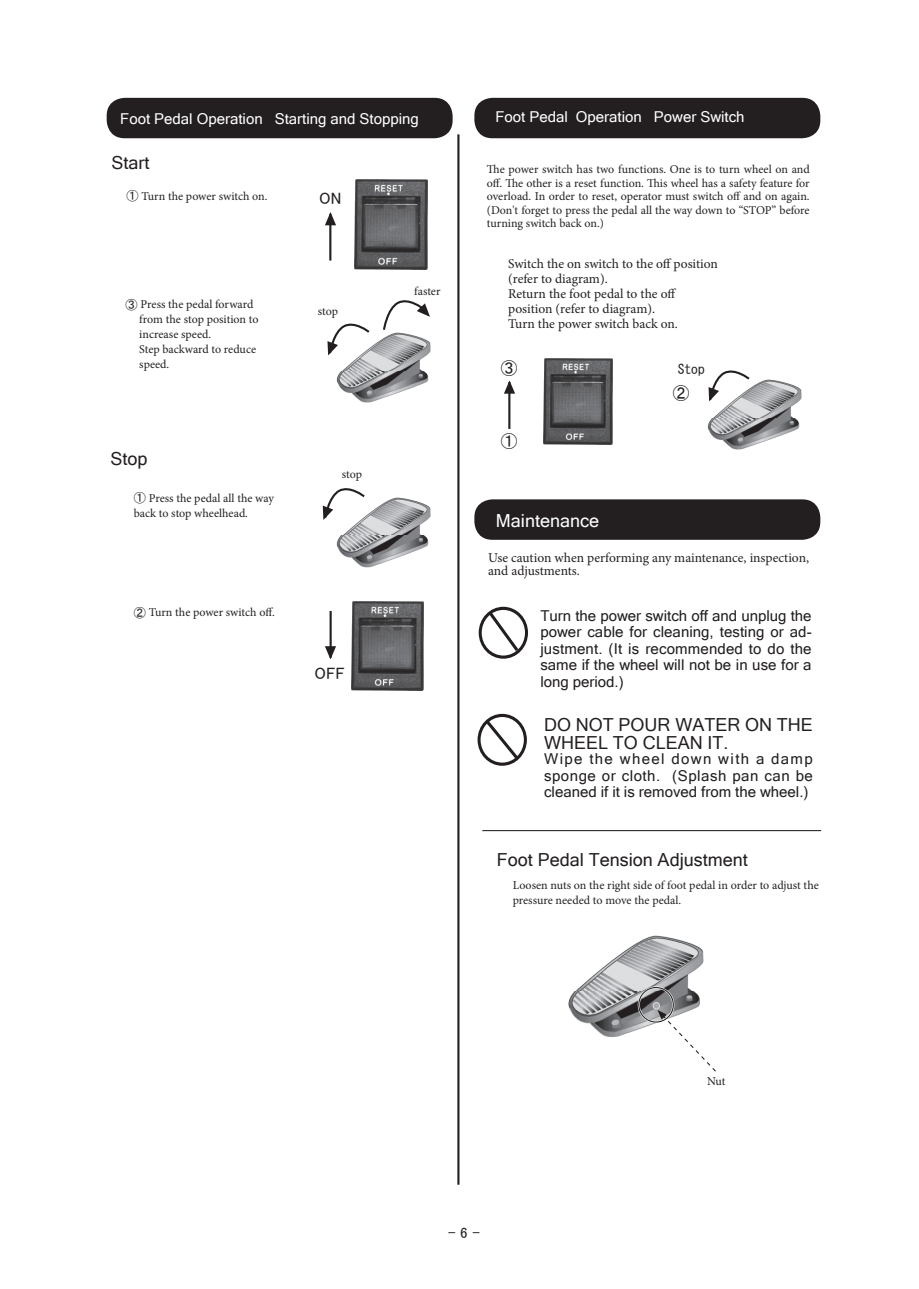
<style>
.page{position:relative;width:919px;height:1289px;background:#fff}
.page>*{position:absolute;margin:0;border:0;box-sizing:border-box;transform-origin:0 0}
.t1{font:18px/18px "Microsoft Sans Serif";color:#231f20}
.t2{font:18px "Microsoft Sans Serif";color:#fff}
.t3{font:16.5px "MS P Gothic";color:#231f20}
.t4{font:15px/16.5px "Microsoft Sans Serif";color:#231f20;text-align:justify}
.t5{font:15px "Microsoft Sans Serif";color:#fff}
.t6{font:15px "MS P Gothic";color:#231f20}
.t7{font:13.5px/15px "Minion Pro";color:#231f20}
.t8{font:13.5px "MS Gothic";color:#231f20}
.t9{font:12px/15px "Minion Pro";color:#231f20}
.s1{font-family:"MS Gothic"}
</style>
<div class="page">
<hr style="left:457px;top:134px;width:2px;height:1050px;background:#231f20">
<img style="left:336px;top:497px;width:95px;height:71px">
<img style="left:336px;top:332px;width:95px;height:71px">
<div style="left:107px;top:98px;width:345px;height:40px;background:#231f20;border-radius:18px"></div>
<svg style="left:327px;top:323px;width:44px;height:32px"></svg>
<hr style="left:329px;top:214px;width:2px;height:46px;background:#231f20">
<svg style="left:325px;top:212px;width:11px;height:13px"></svg>
<svg style="left:383px;top:300px;width:47px;height:30px"></svg>
<svg style="left:323px;top:488px;width:43px;height:32px"></svg>
<hr style="left:329px;top:611px;width:2px;height:46px;background:#231f20">
<svg style="left:325px;top:646px;width:11px;height:13px"></svg>
<img style="left:354px;top:179px;width:73px;height:90px">
<img style="left:351px;top:601px;width:72px;height:89px">
<div style="left:474px;top:98px;width:346px;height:40px;background:#231f20;border-radius:18px"></div>
<div style="left:478px;top:607px;width:50px;height:51px;border:3px solid #231f20;border-radius:50%"></div>
<svg style="left:485px;top:607px;width:36px;height:47px"></svg>
<div style="left:477px;top:714px;width:50px;height:51px;border:3px solid #231f20;border-radius:50%"></div>
<svg style="left:482px;top:716px;width:39px;height:46px"></svg>
<img style="left:707px;top:379px;width:95px;height:71px">
<hr style="left:508px;top:382px;width:2px;height:47px;background:#231f20">
<svg style="left:504px;top:380px;width:11px;height:13px"></svg>
<svg style="left:708px;top:370px;width:43px;height:32px"></svg>
<div style="left:474px;top:499px;width:346px;height:41px;background:#231f20;border-radius:18px"></div>
<hr style="left:482px;top:830px;width:339px;height:1px;background:#231f20">
<img style="left:568px;top:935px;width:136px;height:102px">
<div style="left:637px;top:986px;width:37px;height:37px;border:2px solid #fff;border-radius:50%"></div>
<div style="left:638px;top:987px;width:35px;height:35px;border:1px solid #231f20;border-radius:50%"></div>
<svg style="left:651px;top:1002px;width:65px;height:70px"></svg>
<div style="left:652px;top:1002px;width:7px;height:7px;border:1px solid #d9dadc;border-radius:50%"></div>
<img style="left:543px;top:358px;width:70px;height:86px">
<p class="t5" style="left:120px;top:110px;width:300px">Foot Pedal Operation Starting and Stopping</p>
<h1 class="t1" style="left:111px;top:153px;width:40px">Start</h1>
<p class="t9" style="left:127px;top:189px;width:142px"><span class="s1">①</span> Turn the power switch on.</p>
<p class="t9" style="left:139px;top:298px;width:121px;text-indent:-14px"><span class="s1">③</span> Press the pedal forward from the stop position to increase speed.<br>Step backward to reduce speed.</p>
<h1 class="t1" style="left:110px;top:449px;width:39px">Stop</h1>
<p class="t9" style="left:134px;top:491px;width:142px"><span class="s1">①</span> Press the pedal all the way back to stop wheelhead.</p>
<p class="t9" style="left:134px;top:606px;width:142px"><span class="s1">②</span> Turn the power switch off.</p>
<h2 class="t3" style="left:319px;top:190px;width:24px">ON</h2>
<p class="t9" style="left:318px;top:304px;width:22px">stop</p>
<p class="t9" style="left:342px;top:467px;width:22px">stop</p>
<h2 class="t3" style="left:314px;top:664px;width:31px">OFF</h2>
<p class="t9" style="left:414px;top:284px;width:28px">faster</p>
<p class="t5" style="left:495px;top:108px;width:251px">Foot Pedal Operation Power Switch</p>
<p class="t9" style="left:487px;top:163px;width:324px;line-height:13.5px;text-align:justify">The power switch has two functions. One is to turn wheel on and off. The other is a reset function. This wheel has a safety feature for overload. In order to reset, operator must switch off and on again. (Don't forget to press the pedal all the way down to “STOP” before turning switch back on.)</p>
<p class="t7" style="left:508px;top:257px;width:211px">Switch the on switch to the off position (refer to diagram).<br>Return the foot pedal to the off position (refer to diagram).<br>Turn the power switch back on.</p>
<p class="t8" style="left:677px;top:362px;width:28px">Stop</p>
<h2 class="t3" style="left:501px;top:359px;width:18px">③</h2>
<h2 class="t3" style="left:501px;top:432px;width:18px">①</h2>
<h2 class="t3" style="left:672px;top:384px;width:18px">②</h2>
<h1 class="t2" style="left:496px;top:510px;width:105px">Maintenance</h1>
<p class="t7" style="left:488px;top:551px;width:322px;line-height:13.5px">Use caution when performing any maintenance, inspection, and adjustments.</p>
<p class="t4" style="left:540px;top:607px;width:273px">Turn the power switch off and unplug the power cable for cleaning, testing or ad&shy;justment. (It is recommended to do the same if the wheel will not be in use for a long period.)</p>
<h1 class="t1" style="left:544px;top:715px;width:270px">DO NOT POUR WATER ON THE<br>WHEEL TO CLEAN IT.</h1>
<p class="t4" style="left:544px;top:750px;width:270px">Wipe the wheel down with a damp sponge or cloth. (Splash pan can be cleaned if it is removed from the wheel.)</p>
<h1 class="t1" style="left:497px;top:850px;width:252px">Foot Pedal Tension Adjustment</h1>
<p class="t9" style="left:512px;top:878px;width:307px">Loosen nuts on the right side of foot pedal in order to adjust the pressure needed to move the pedal.</p>
<p class="t6" style="left:448px;top:1225px;width:33px">- 6 -</p>
<p class="t9" style="left:707px;top:1074px;width:20px">Nut</p>
</div>
